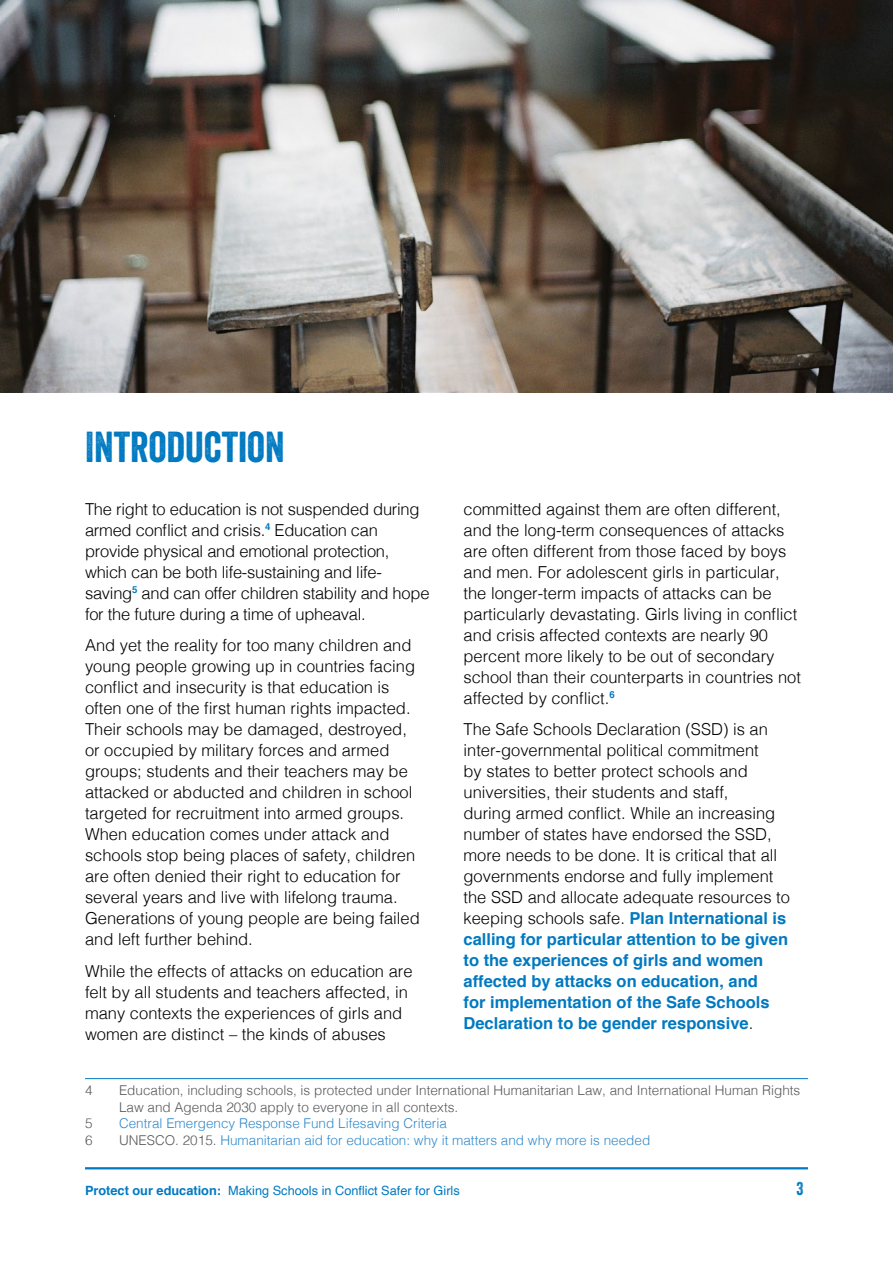
<style>
.page{position:relative;width:893px;height:1263px;background:#fff}
.page>*{position:absolute;margin:0;border:0;box-sizing:border-box;transform-origin:0 0}
.t1{font:42px "Veneer";color:#0079c1}
.t2{font:18px "Veneer";color:#0079c1}
.t3{font:300 16.5px/21px "Helvetica";color:#000}
.t4{font:300 13.5px/16.5px "Helvetica";color:#58595b}
.t5{font:300 13.5px "Helvetica";color:#328aca}
.t6{font:12.75px "Helvetica";color:#0079c1}
.s1{font-weight:700;color:#0079c1}
.s2{color:#58595b}
.s3{font-weight:700}
</style>
<div class="page">
<hr style="left:85px;top:1167px;width:723px;height:2px;background:#0079c1">
<hr style="left:85px;top:1078px;width:723px;height:1px;background:#0079c1">
<img style="left:0;top:0;width:893px;height:392px">
<h1 class="t1" style="left:85px;top:421px;width:201px">INTRODUCTION</h1>
<p class="t3" style="left:85px;top:497px;width:346px">The right to education is not suspended during armed conflict and crisis.<sup>4</sup> Education can provide physical and emotional protection, which can be both life-sustaining and life&shy;saving<sup>5</sup> and can offer children stability and hope for the future during a time of upheaval.</p>
<p class="t3" style="left:85px;top:633px;width:336px">And yet the reality for too many children and young people growing up in countries facing conflict and insecurity is that education is often one of the first human rights impacted.<br>Their schools may be damaged, destroyed, or occupied by military forces and armed groups; students and their teachers may be attacked or abducted and children in school targeted for recruitment into armed groups.<br>When education comes under attack and schools stop being places of safety, children are often denied their right to education for several years and live with lifelong trauma.<br>Generations of young people are being failed and left further behind.</p>
<p class="t3" style="left:85px;top:959px;width:329px">While the effects of attacks on education are felt by all students and teachers affected, in many contexts the experiences of girls and women are distinct – the kinds of abuses</p>
<p class="t3" style="left:463px;top:497px;width:339px">committed against them are often different, and the long-term consequences of attacks are often different from those faced by boys and men. For adolescent girls in particular, the longer-term impacts of attacks can be particularly devastating. Girls living in conflict and crisis affected contexts are nearly 90 percent more likely to be out of secondary school than their counterparts in countries not affected by conflict.<sup>6</sup></p>
<p class="t3" style="left:463px;top:717px;width:328px">The Safe Schools Declaration (SSD) is an inter-governmental political commitment<br>by states to better protect schools and universities, their students and staff,<br>during armed conflict. While an increasing number of states have endorsed the SSD, more needs to be done. It is critical that all governments endorse and fully implement the SSD and allocate adequate resources to keeping schools safe. <span class="s1">Plan International is calling for particular attention to be given to the experiences of girls and women affected by attacks on education, and<br>for implementation of the Safe Schools Declaration to be gender responsive</span>.</p>
<p class="t4" style="left:85px;top:1081px;width:9px">4</p>
<p class="t4" style="left:119px;top:1081px;width:683px">Education, including schools, is protected under International Humanitarian Law, and International Human Rights<br>Law and Agenda 2030 apply to everyone in all contexts.</p>
<p class="t4" style="left:85px;top:1114px;width:9px">5</p>
<p class="t5" style="left:119px;top:1112px;width:329px">Central Emergency Response Fund Lifesaving Criteria</p>
<p class="t4" style="left:85px;top:1130px;width:9px">6</p>
<p class="t5" style="left:119px;top:1128px;width:533px"><span class="s2">UNESCO. 2015.</span> Humanitarian aid for education: why it matters and why more is needed</p>
<p class="t6" style="left:85px;top:1181px;width:376px"><span class="s3">Protect our education:</span> Making Schools in Conflict Safer for Girls</p>
<p class="t2" style="left:797px;top:1178px;width:9px">3</p>
</div>
